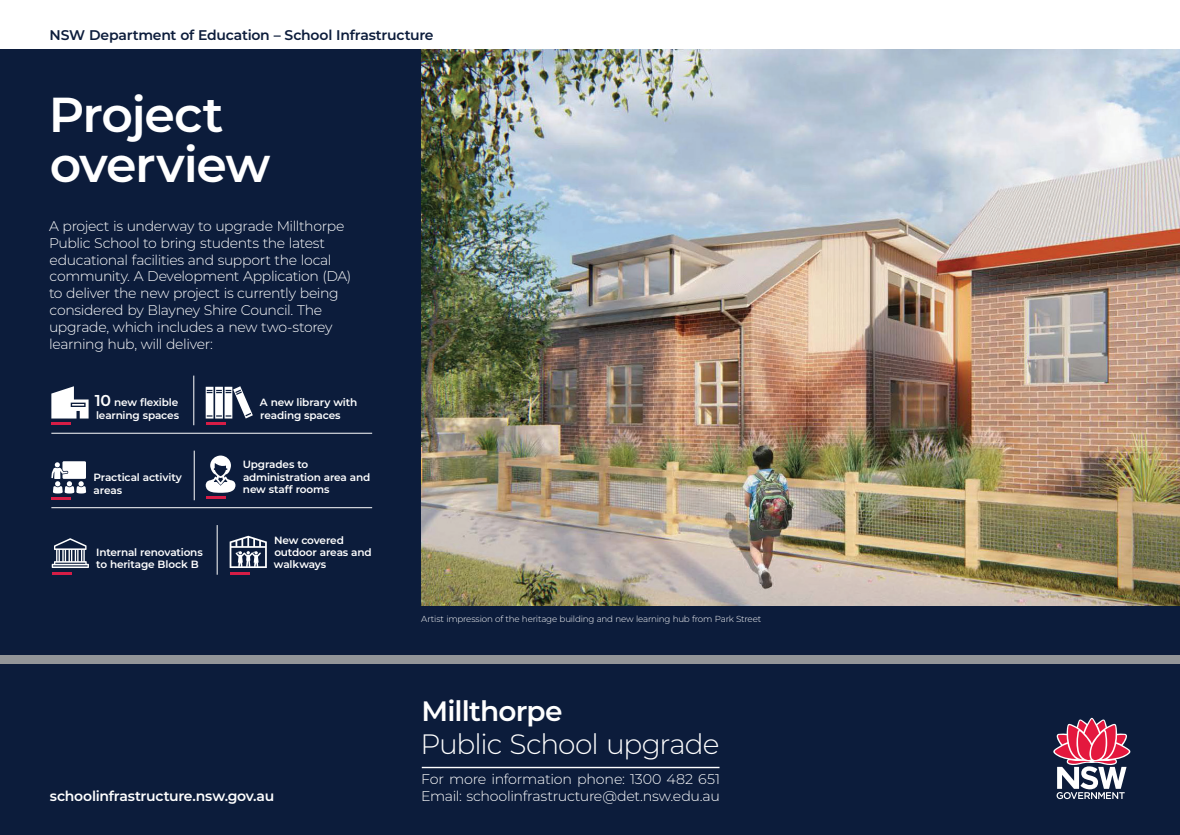
<style>
.page{position:relative;width:1180px;height:835px;background:#fff}
.page>*{position:absolute;margin:0;border:0;box-sizing:border-box;transform-origin:0 0}
.t1{font:600 49px/50.4px "Montserrat";letter-spacing:-.03em;color:#fff}
.t2{font:300 28px "Montserrat";letter-spacing:-.035em;color:#fff}
.t3{font:600 28px "Montserrat";letter-spacing:-.025em;color:#fff}
.t4{font:300 14px/16.8px "Montserrat";letter-spacing:-.025em;color:#fff}
.t5{font:600 14px "Montserrat";letter-spacing:-.015em;color:#0c1c3b}
.t6{font:600 14px "Montserrat";letter-spacing:-.015em;color:#fff}
.t7{font:600 10.5px/12.2px "Montserrat";letter-spacing:-.015em;color:#fff}
.t8{font:300 8.75px "Montserrat";letter-spacing:-.02em;color:#fff}
.s1{font-size:15.75px}
</style>
<div class="page">
<div style="left:0;top:50px;width:1180px;height:784px;background:#0c1c3b"></div>
<hr style="left:422px;top:766px;width:297px;height:2px;background:#fff">
<div style="left:0;top:655px;width:1180px;height:8px;background:#939598"></div>
<svg style="left:1053px;top:717px;width:77px;height:82px"></svg>
<img style="left:422px;top:50px;width:758px;height:555px">
<hr style="left:51px;top:432px;width:321px;height:1px;background:#fff">
<hr style="left:193px;top:375px;width:1px;height:50px;background:#fff">
<hr style="left:194px;top:450px;width:1px;height:50px;background:#fff">
<hr style="left:51px;top:507px;width:321px;height:1px;background:#fff">
<hr style="left:217px;top:525px;width:1px;height:49px;background:#fff">
<svg style="left:51px;top:386px;width:38px;height:32px"></svg>
<hr style="left:51px;top:422px;width:20px;height:3px;background:#d61d46">
<svg style="left:230px;top:535px;width:37px;height:33px"></svg>
<hr style="left:230px;top:571px;width:19px;height:3px;background:#d61d46">
<svg style="left:206px;top:386px;width:47px;height:32px"></svg>
<hr style="left:206px;top:422px;width:19px;height:3px;background:#d61d46">
<svg style="left:51px;top:461px;width:35px;height:32px"></svg>
<hr style="left:51px;top:497px;width:20px;height:3px;background:#d61d46">
<svg style="left:206px;top:455px;width:29px;height:37px"></svg>
<hr style="left:206px;top:496px;width:19px;height:3px;background:#d61d46">
<svg style="left:52px;top:538px;width:37px;height:30px"></svg>
<hr style="left:52px;top:571px;width:20px;height:3px;background:#d61d46">
<p class="t5" style="left:49px;top:25px;width:386px">NSW Department of Education – School Infrastructure</p>
<h1 class="t1" style="left:49px;top:87px;width:223px">Project overview</h1>
<p class="t4" style="left:49px;top:217px;width:304px">A project is underway to upgrade Millthorpe Public School to bring students the latest educational facilities and support the local community. A Development Application (DA) to deliver the new project is currently being considered by Blayney Shire Council. The upgrade, which includes a new two-storey learning hub, will deliver:</p>
<p class="t7" style="left:95px;top:396px;width:86px"><span class="s1">10</span> new flexible learning spaces</p>
<p class="t7" style="left:93px;top:471px;width:90px">Practical activity areas</p>
<p class="t7" style="left:96px;top:545px;width:108px">Internal renovations to heritage Block B</p>
<p class="t7" style="left:260px;top:396px;width:99px">A new library with reading spaces</p>
<p class="t7" style="left:243px;top:458px;width:129px">Upgrades to administration area and new staff rooms</p>
<p class="t7" style="left:274px;top:533px;width:99px">New covered outdoor areas and walkways</p>
<p class="t6" style="left:50px;top:786px;width:226px">schoolinfrastructure.nsw.gov.au</p>
<p class="t8" style="left:421px;top:613px;width:341px">Artist impression of the heritage building and new learning hub from Park Street</p>
<h2 class="t3" style="left:421px;top:691px;width:143px">Millthorpe</h2>
<h2 class="t2" style="left:421px;top:725px;width:300px">Public School upgrade</h2>
<p class="t4" style="left:421px;top:770px;width:300px">For more information phone: 1300 482 651<br>Email: schoolinfrastructure@det.nsw.edu.au</p>
</div>
